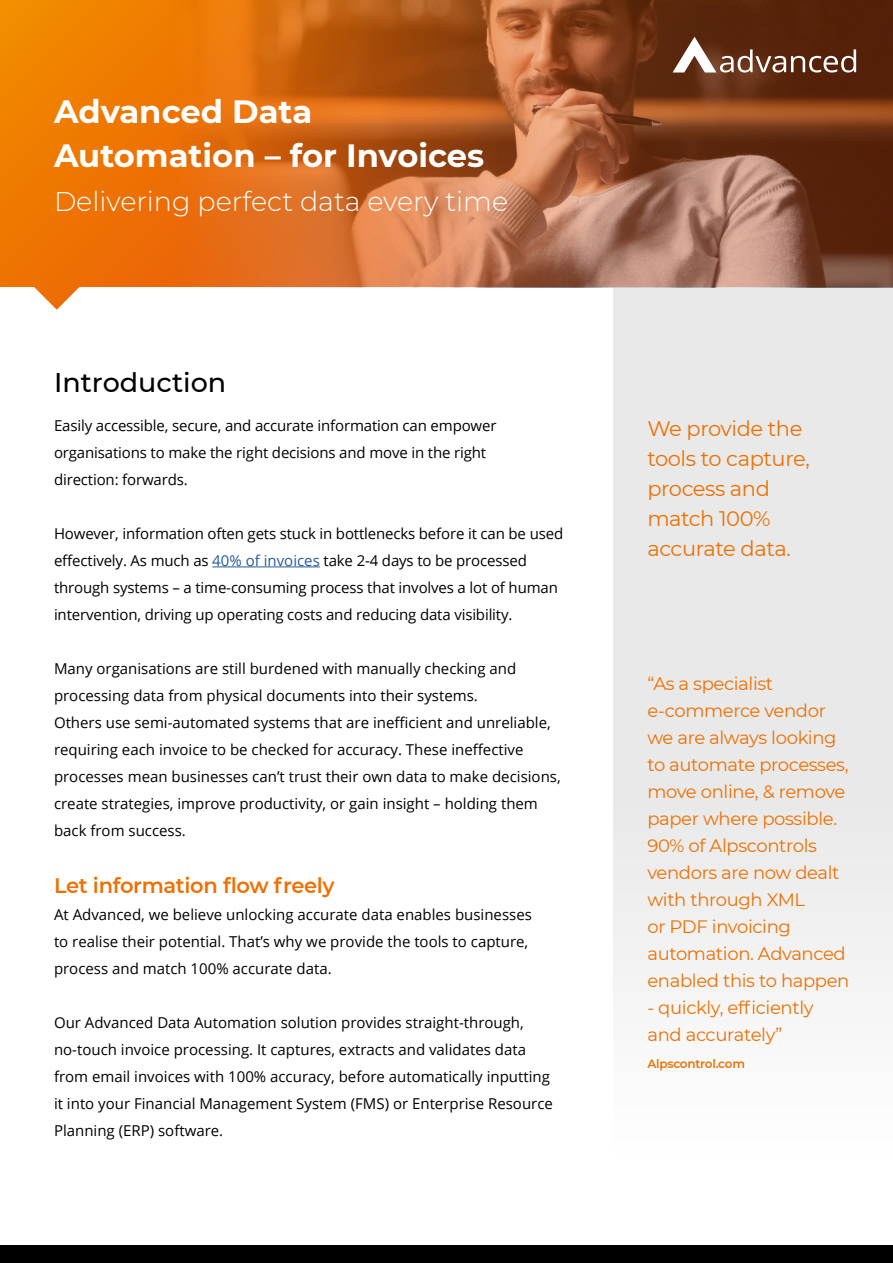
<style>
.page{position:relative;width:893px;height:1263px;background:#fff}
.page>*{position:absolute;margin:0;border:0;box-sizing:border-box;transform-origin:0 0}
.t1{font:700 32.25px/44px "Montserrat";color:#fff}
.t2{font:300 27px "Montserrat";color:#fff}
.t3{font:500 27px "Montserrat";color:#000}
.t4{font:21px/30px "Montserrat";letter-spacing:-.02em;color:#ed7004}
.t5{font:600 21px "Montserrat";letter-spacing:-.015em;color:#ed7004}
.t6{font:18px/27px "Montserrat";letter-spacing:-.02em;color:#ed7004}
.t7{font:15px/27px "Open Sans";color:#000}
.t8{font:600 12px "Montserrat";letter-spacing:-.02em;color:#ed7004}
.s1{color:#275b9b}
</style>
<div class="page">
<div style="left:613px;top:286px;width:280px;height:977px;background:linear-gradient(to bottom,#e2e2e2,#fcfcfc)"></div>
<svg style="left:34px;top:287px;width:859px;height:23px"></svg>
<div style="left:0;top:0;width:893px;height:287px;background:linear-gradient(to bottom,#f28d00,#ed7001)"></div>
<img style="left:48px;top:0;width:845px;height:287px">
<svg style="left:673px;top:37px;width:183px;height:36px"></svg>
<hr style="left:212px;top:566px;width:108px;height:1px;background:#275b9b">
<div style="left:0;top:1246px;width:893px;height:17px;background:#000"></div>
<h1 class="t1" style="left:54px;top:88px;width:432px">Advanced Data<br>Automation – for Invoices</h1>
<h2 class="t2" style="left:54px;top:183px;width:456px">Delivering perfect data every time</h2>
<h2 class="t3" style="left:54px;top:363px;width:174px">Introduction</h2>
<p class="t7" style="left:54px;top:411px;width:444px">Easily accessible, secure, and accurate information can empower organisations to make the right decisions and move in the right direction: forwards.</p>
<p class="t7" style="left:54px;top:519px;width:511px">However, information often gets stuck in bottlenecks before it can be used effectively. As much as <span class="s1">40% of invoices</span> take 2-4 days to be processed through systems – a time-consuming process that involves a lot of human intervention, driving up operating costs and reducing data visibility.</p>
<p class="t7" style="left:54px;top:654px;width:508px">Many organisations are still burdened with manually checking and processing data from physical documents into their systems.<br>Others use semi-automated systems that are inefficient and unreliable, requiring each invoice to be checked for accuracy. These ineffective processes mean businesses can’t trust their own data to make decisions, create strategies, improve productivity, or gain insight – holding them back from success.</p>
<h3 class="t5" style="left:54px;top:870px;width:282px">Let information flow freely</h3>
<p class="t7" style="left:54px;top:900px;width:479px">At Advanced, we believe unlocking accurate data enables businesses to realise their potential. That’s why we provide the tools to capture, process and match 100% accurate data.</p>
<p class="t7" style="left:54px;top:1008px;width:500px">Our Advanced Data Automation solution provides straight-through, no-touch invoice processing. It captures, extracts and validates data from email invoices with 100% accuracy, before automatically inputting it into your Financial Management System (FMS) or Enterprise Resource Planning (ERP) software.</p>
<h3 class="t4" style="left:647px;top:413px;width:164px">We provide the tools to capture, process and match 100% accurate data.</h3>
<p class="t6" style="left:647px;top:669px;width:204px">“As a specialist e-commerce vendor we are always looking to automate processes, move online, &amp; remove paper where possible.<br>90% of Alpscontrols vendors are now dealt with through XML<br>or PDF invoicing automation. Advanced enabled this to happen</p>
<p class="t6" style="left:647px;top:993px;width:168px">- quickly, efficiently and accurately”</p>
<p class="t8" style="left:647px;top:1055px;width:99px">Alpscontrol.com</p>
</div>
